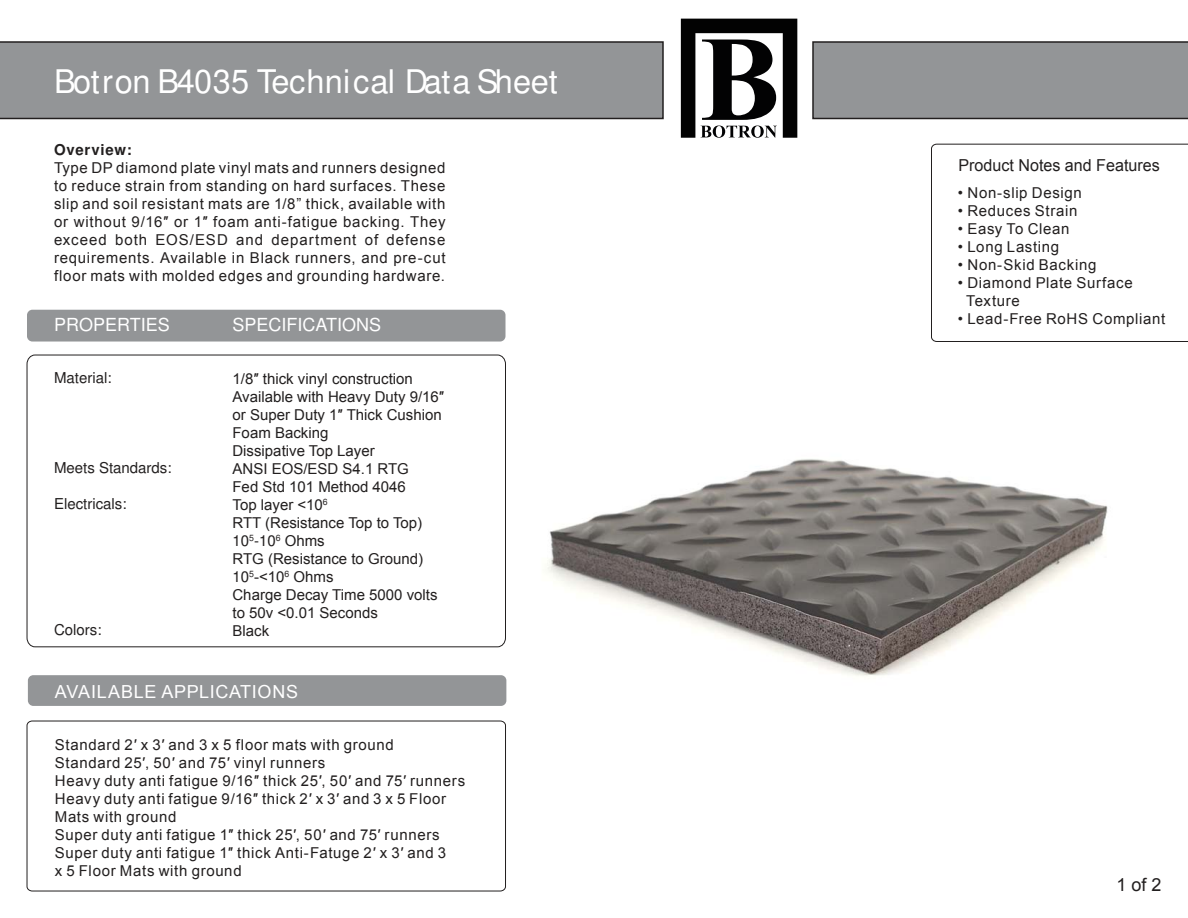
<style>
.page{position:relative;width:1188px;height:918px;background:#fff}
.page>*{position:absolute;margin:0;border:0;box-sizing:border-box;transform-origin:0 0}
.t1{font:32.55px "Impact";letter-spacing:-.01em;color:#fff}
.t2{font:18px "Arial";color:#fff}
.t3{font:18px "Arial";letter-spacing:.04em;color:#fff}
.t4{font:18px "Arial";color:#221f1f}
.t5{font:16.5px "Arial";color:#221f1f}
.t6{font:15px/18px "Arial";letter-spacing:.04em;color:#221f1f}
.t7{font:15px/18px "Arial";color:#221f1f}
.t8{font:700 15px "Arial";letter-spacing:.05em;color:#221f1f}
</style>
<div class="page">
<img style="left:652px;top:18px;width:175px;height:120px">
<img style="left:681px;top:19px;width:116px;height:119px">
<img style="left:702px;top:39px;width:74px;height:81px">
<img style="left:701px;top:125px;width:76px;height:13px">
<div style="left:27px;top:310px;width:479px;height:32px;background:#939597;border-radius:5px"></div>
<div style="left:0;top:41px;width:664px;height:78px;background:#939597"></div>
<div style="left:812px;top:41px;width:376px;height:78px;background:#939597"></div>
<svg style="left:26px;top:354px;width:480px;height:294px"></svg>
<svg style="left:931px;top:144px;width:257px;height:198px"></svg>
<div style="left:28px;top:675px;width:478px;height:31px;background:#939597;border-radius:5px"></div>
<div style="left:27px;top:721px;width:479px;height:170px;border:1px solid #221f1f;border-radius:5px"></div>
<img style="left:547px;top:459px;width:561px;height:217px">
<h1 class="t1" style="left:54px;top:63px;width:505px">Botron B4035 Technical Data Sheet</h1>
<p class="t8" style="left:54px;top:141px;width:79px">Overview:</p>
<p class="t6" style="left:54px;top:159px;width:393px;text-align:justify">Type DP diamond plate vinyl mats and runners designed to reduce strain from standing on hard surfaces. These slip and soil resistant mats are 1/8” thick, available with or without 9/16″ or 1″ foam anti-fatigue backing. They exceed both EOS/ESD and department of defense requirements. Available in Black runners, and pre-cut floor mats with molded edges and grounding hardware.</p>
<p class="t2" style="left:54px;top:318px;width:117px">PROPERTIES</p>
<p class="t2" style="left:233px;top:318px;width:150px">SPECIFICATIONS</p>
<p class="t7" style="left:54px;top:370px;width:59px">Material:</p>
<p class="t7" style="left:54px;top:460px;width:119px">Meets Standards:</p>
<p class="t7" style="left:54px;top:496px;width:74px">Electricals:</p>
<p class="t6" style="left:54px;top:622px;width:49px">Colors:</p>
<p class="t7" style="left:232px;top:370px;width:213px">1/8″ thick vinyl construction<br>Available with Heavy Duty 9/16″ or Super Duty 1″ Thick Cushion<br>Foam Backing<br>Dissipative Top Layer<br>ANSI EOS/ESD S4.1 RTG<br>Fed Std 101 Method 4046<br>Top layer &lt;10<sup>6<br></sup>RTT (Resistance Top to Top)<br>10<sup>5</sup>-10<sup>6</sup> Ohms<br>RTG (Resistance to Ground)<br>10<sup>5</sup>-&lt;10<sup>6</sup> Ohms<br>Charge Decay Time 5000 volts to 50v &lt;0.01 Seconds<br>Black</p>
<p class="t3" style="left:55px;top:679px;width:245px">AVAILABLE APPLICATIONS</p>
<p class="t6" style="left:55px;top:736px;width:412px">Standard 2′ x 3′ and 3 x 5 floor mats with ground<br>Standard 25′, 50′ and 75′ vinyl runners<br>Heavy duty anti fatigue 9/16″ thick 25′, 50′ and 75′ runners Heavy duty anti fatigue 9/16″ thick 2′ x 3′ and 3 x 5 Floor Mats with ground<br>Super duty anti fatigue 1″ thick 25′, 50′ and 75′ runners Super duty anti fatigue 1″ thick Anti-Fatuge 2′ x 3′ and 3<br>x 5 Floor Mats with ground</p>
<p class="t5" style="left:958px;top:154px;width:203px">Product Notes and Features</p>
<p class="t6" style="left:958px;top:184px;width:125px">• Non-slip Design</p>
<p class="t6" style="left:958px;top:202px;width:121px">• Reduces Strain</p>
<p class="t6" style="left:958px;top:220px;width:113px">• Easy To Clean</p>
<p class="t6" style="left:958px;top:238px;width:103px">• Long Lasting</p>
<p class="t6" style="left:958px;top:256px;width:140px">• Non-Skid Backing</p>
<p class="t6" style="left:966px;top:274px;width:168px;text-indent:-8px">• Diamond Plate Surface<br>Texture</p>
<p class="t6" style="left:958px;top:310px;width:209px">• Lead-Free RoHS Compliant</p>
<p class="t4" style="left:1116px;top:873px;width:47px">1 of 2</p>
</div>
